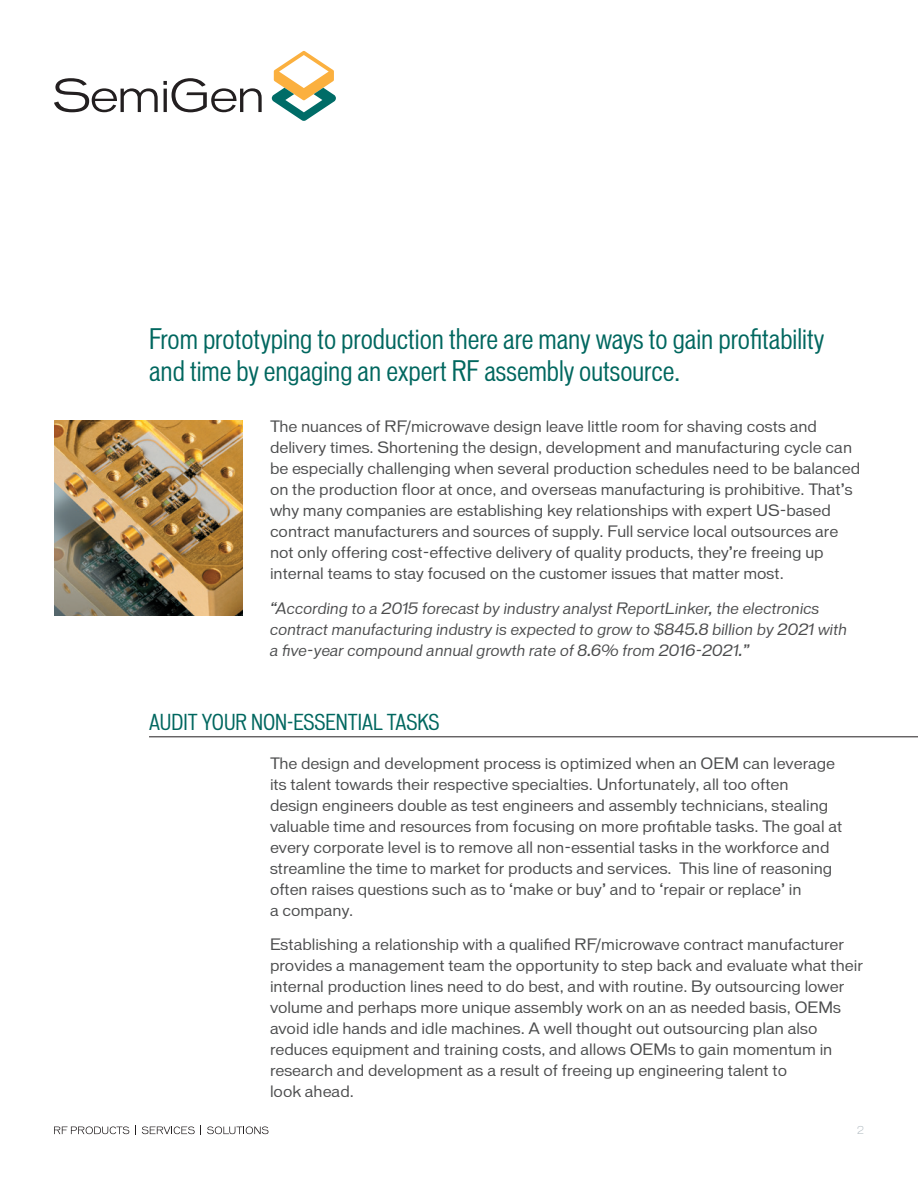
<style>
.page{position:relative;width:918px;height:1188px;background:#fff}
.page>*{position:absolute;margin:0;border:0;box-sizing:border-box;transform-origin:0 0}
.t1{font:condensed 27px/32.4px "Vonnes";color:#00675f}
.t2{font:condensed 21px "Vonnes";color:#00675f}
.t3{font:15px/21px "Vonnes";color:#4b4c4d}
.t4{font:italic 15px/21px "Vonnes";color:#4b4c4d}
.t5{font:300 10.5px "Vonnes";color:#aab5bc}
</style>
<div class="page">
<svg style="left:54px;top:78px;width:208px;height:34px"></svg>
<svg style="left:272px;top:51px;width:64px;height:70px"></svg>
<svg style="left:54px;top:1126px;width:75px;height:8px"></svg>
<svg style="left:142px;top:1126px;width:53px;height:8px"></svg>
<svg style="left:207px;top:1126px;width:61px;height:9px"></svg>
<img style="left:54px;top:420px;width:189px;height:195px">
<hr style="left:149px;top:737px;width:769px;height:1px;background:#231f20">
<h1 class="t1" style="left:149px;top:323px;width:677px">From prototyping to production there are many ways to gain profitability and time by engaging an expert RF assembly outsource.</h1>
<p class="t3" style="left:270px;top:416px;width:592px">The nuances of RF/microwave design leave little room for shaving costs and delivery times. Shortening the design, development and manufacturing cycle can be especially challenging when several production schedules need to be balanced on the production floor at once, and overseas manufacturing is prohibitive. That’s why many companies are establishing key relationships with expert US-based contract manufacturers and sources of supply. Full service local outsources are not only offering cost-effective delivery of quality products, they’re freeing up internal teams to stay focused on the customer issues that matter most.</p>
<p class="t4" style="left:270px;top:597px;width:579px">“According to a 2015 forecast by industry analyst ReportLinker, the electronics contract manufacturing industry is expected to grow to $845.8 billion by 2021 with a five-year compound annual growth rate of 8.6% from 2016-2021.”</p>
<h2 class="t2" style="left:149px;top:710px;width:292px">AUDIT YOUR NON-ESSENTIAL TASKS</h2>
<p class="t3" style="left:270px;top:753px;width:574px">The design and development process is optimized when an OEM can leverage its talent towards their respective specialties. Unfortunately, all too often<br>design engineers double as test engineers and assembly technicians, stealing valuable time and resources from focusing on more profitable tasks. The goal at every corporate level is to remove all non-essential tasks in the workforce and streamline the time to market for products and services. This line of reasoning often raises questions such as to ‘make or buy’ and to ‘repair or replace’ in<br>a company.</p>
<p class="t3" style="left:270px;top:934px;width:594px">Establishing a relationship with a qualified RF/microwave contract manufacturer provides a management team the opportunity to step back and evaluate what their internal production lines need to do best, and with routine. By outsourcing lower volume and perhaps more unique assembly work on an as needed basis, OEMs avoid idle hands and idle machines. A well thought out outsourcing plan also reduces equipment and training costs, and allows OEMs to gain momentum in research and development as a result of freeing up engineering talent to<br>look ahead.</p>
<p class="t5" style="left:857px;top:1124px;width:8px">2</p>
</div>
